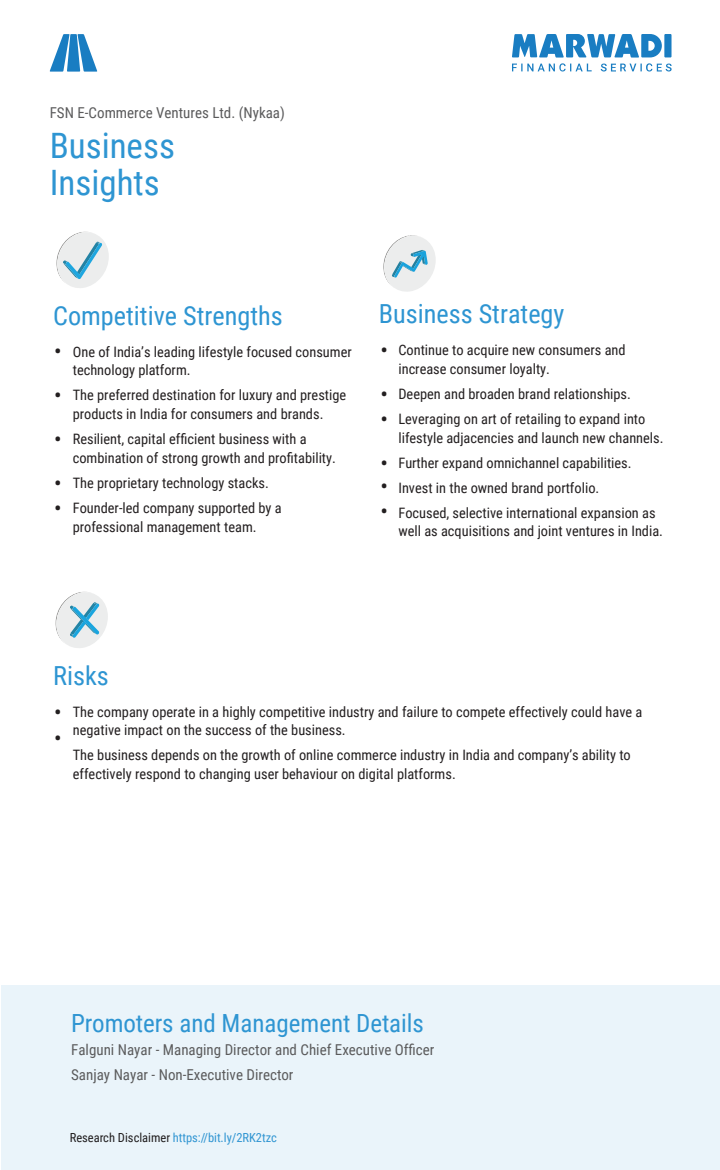
<style>
.page{position:relative;width:720px;height:1170px;background:#fff}
.page>*{position:absolute;margin:0;border:0;box-sizing:border-box;transform-origin:0 0}
.t1{font:35px/37.5px "Roboto Condensed";color:#2e95d2}
.t2{font:26.25px "Roboto Condensed";color:#2e95d2}
.t3{font:25px "Roboto Condensed";color:#2e95d2}
.t4{font:22.5px/43.8px "Roboto";color:#231f20}
.t5{font:15px/25px "Roboto Condensed";color:#5b5b5c}
.t6{font:14.38px/18.8px "Roboto Condensed";color:#231f20}
.t7{font:12.5px "Roboto Condensed";color:#3095d2}
.s1{color:#201d1e}
</style>
<div class="page">
<div style="left:1px;top:986px;width:719px;height:184px;background:#eaf4fa"></div>
<svg style="left:55px;top:592px;width:53px;height:56px"></svg>
<svg style="left:383px;top:235px;width:53px;height:57px"></svg>
<svg style="left:56px;top:232px;width:53px;height:56px"></svg>
<svg style="left:512px;top:34px;width:160px;height:38px"></svg>
<svg style="left:50px;top:34px;width:47px;height:38px"></svg>
<p class="t5" style="left:50px;top:100px;width:237px">FSN E-Commerce Ventures Ltd. (Nykaa)</p>
<h1 class="t1" style="left:50px;top:125px;width:127px">Business<br>Insights</h1>
<h2 class="t2" style="left:53px;top:297px;width:231px">Competitive Strengths</h2>
<h3 class="t4" style="left:54px;top:329px;width:9px;text-align:justify">• • • •</h3>
<h3 class="t4" style="left:54px;top:485px;width:9px">•</h3>
<p class="t6" style="left:73px;top:342px;width:281px">One of India’s leading lifestyle focused consumer technology platform.</p>
<p class="t6" style="left:73px;top:385px;width:275px">The preferred destination for luxury and prestige products in India for consumers and brands.</p>
<p class="t6" style="left:73px;top:429px;width:265px">Resilient, capital efficient business with a combination of strong growth and profitability.</p>
<p class="t6" style="left:73px;top:470px;width:211px;line-height:25px">The proprietary technology stacks.<br>Founder-led company supported by a</p>
<p class="t6" style="left:73px;top:517px;width:185px">professional management team.</p>
<h2 class="t2" style="left:379px;top:296px;width:187px">Business Strategy</h2>
<h3 class="t4" style="left:381px;top:327px;width:9px">• •</h3>
<h3 class="t4" style="left:381px;top:396px;width:9px">• •</h3>
<h3 class="t4" style="left:381px;top:473px;width:9px;line-height:25px">• •</h3>
<p class="t6" style="left:398px;top:340px;width:229px">Continue to acquire new consumers and increase consumer loyalty.</p>
<p class="t6" style="left:398px;top:381px;width:248px;line-height:25px">Deepen and broaden brand relationships.<br>Leveraging on art of retailing to expand into</p>
<p class="t6" style="left:398px;top:424px;width:267px;line-height:25px">lifestyle adjacencies and launch new channels.<br>Further expand omnichannel capabilities.<br>Invest in the owned brand portfolio.<br>Focused, selective international expansion as</p>
<p class="t6" style="left:398px;top:521px;width:266px">well as acquisitions and joint ventures in India.</p>
<h2 class="t2" style="left:53px;top:657px;width:57px">Risks</h2>
<h3 class="t4" style="left:54px;top:698px;width:9px;line-height:26.2px">• •</h3>
<p class="t6" style="left:73px;top:702px;width:571px">The company operate in a highly competitive industry and failure to compete effectively could have a negative impact on the success of the business.</p>
<p class="t6" style="left:73px;top:745px;width:559px">The business depends on the growth of online commerce industry in India and company’s ability to effectively respond to changing user behaviour on digital platforms.</p>
<h3 class="t3" style="left:71px;top:1005px;width:354px">Promoters and Management Details</h3>
<p class="t5" style="left:71px;top:1037px;width:365px">Falguni Nayar - Managing Director and Chief Executive Officer<br>Sanjay Nayar - Non-Executive Director</p>
<p class="t7" style="left:70px;top:1129px;width:208px"><span class="s1">Research Disclaimer</span> https://bit.ly/2RK2tzc</p>
</div>
